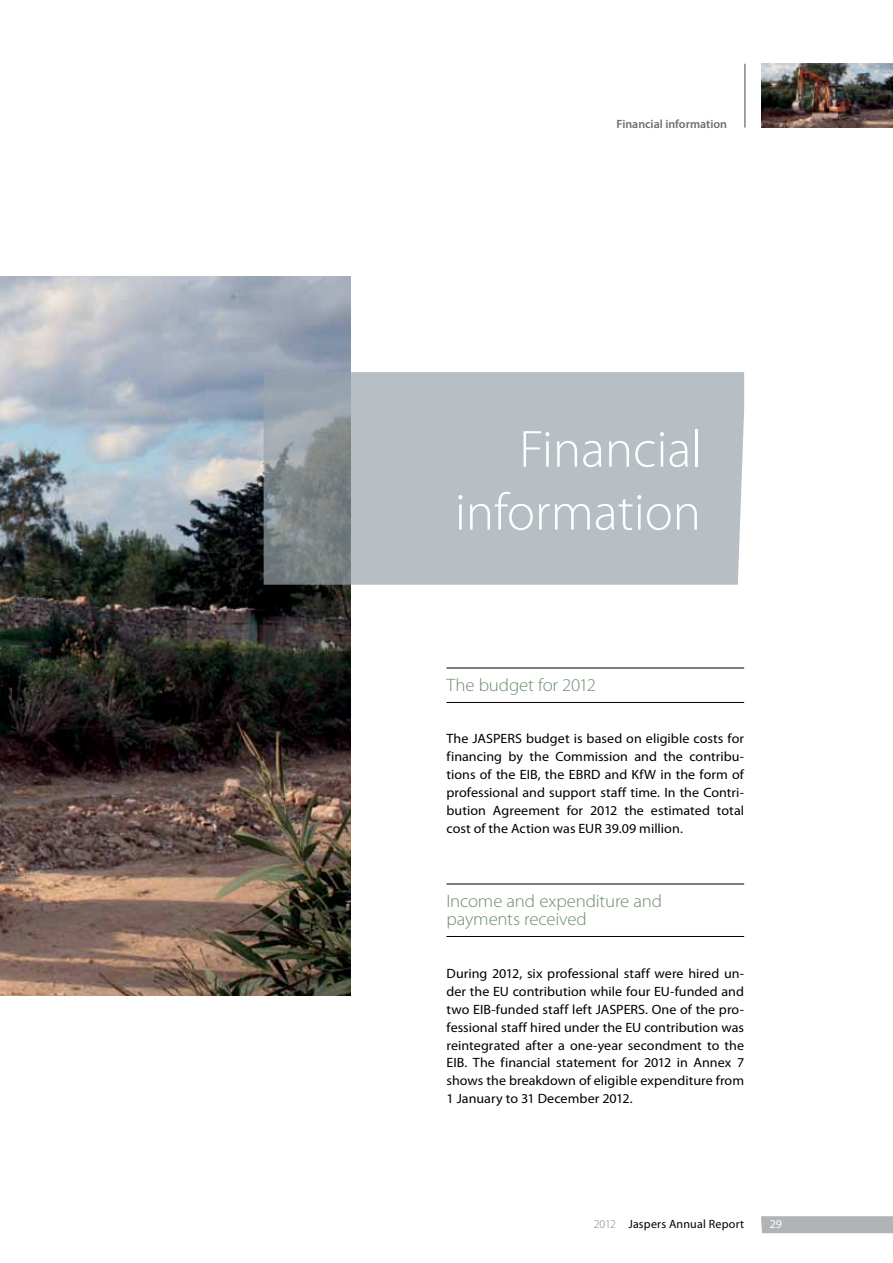
<style>
.page{position:relative;width:893px;height:1263px;background:#fff}
.page>*{position:absolute;margin:0;border:0;box-sizing:border-box;transform-origin:0 0}
.t1{font:300 52.5px/63px "Myriad Pro";color:#fff;text-align:right}
.t2{font:300 18px/18px "Myriad Pro";letter-spacing:-.01em;color:#6e8d6d;scale:1.05 1}
.t3{font:13.5px/18px "Myriad Pro";letter-spacing:.005em;color:#000;text-align:justify;scale:1.04 1}
.t4{font:12px "Myriad Pro";letter-spacing:.02em;color:#000}
.t5{font:600 12px "Myriad Pro";color:#6d6e71}
.t6{font:12px "Myriad Pro";color:#fff}
.s1{font-weight:300;color:#808285}
</style>
<div class="page">
<div style="left:761px;top:1216px;width:132px;height:17px;background:#b1b4b6"></div>
<hr style="left:744px;top:64px;width:2px;height:64px;background:#808285">
<img style="left:761px;top:64px;width:132px;height:64px">
<img style="left:0;top:276px;width:350px;height:719px">
<svg style="left:264px;top:372px;width:480px;height:213px;background:#aeb6bb"></svg>
<hr style="left:446px;top:668px;width:298px;height:1px;background:#000">
<hr style="left:446px;top:702px;width:298px;height:1px;background:#000">
<hr style="left:446px;top:884px;width:298px;height:1px;background:#000">
<hr style="left:446px;top:936px;width:298px;height:1px;background:#000">
<p class="t5" style="left:616px;top:117px;width:112px">Financial information</p>
<h1 class="t1" style="left:455px;top:418px;width:249px">Financial information</h1>
<h2 class="t2" style="left:446px;top:676px;width:144px">The budget for 2012</h2>
<p class="t3" style="left:446px;top:730px;width:288px">The JASPERS budget is based on eligible costs for financing by the Commission and the contribu&shy;tions of the EIB, the EBRD and KfW in the form of professional and support staff time. In the Contri&shy;bution Agreement for 2012 the estimated total cost of the Action was EUR 39.09 million.</p>
<h2 class="t2" style="left:446px;top:892px;width:207px">Income and expenditure and payments received</h2>
<p class="t3" style="left:446px;top:964px;width:288px">During 2012, six professional staff were hired un&shy;der the EU contribution while four EU-funded and two EIB-funded staff left JASPERS. One of the pro&shy;fessional staff hired under the EU contribution was reintegrated after a one-year secondment to the EIB. The financial statement for 2012 in Annex 7 shows the breakdown of eligible expenditure from 1 January to 31 December 2012.</p>
<p class="t4" style="left:594px;top:1217px;width:152px"><span class="s1">2012</span> Jaspers Annual Report</p>
<p class="t6" style="left:770px;top:1217px;width:14px">29</p>
</div>
